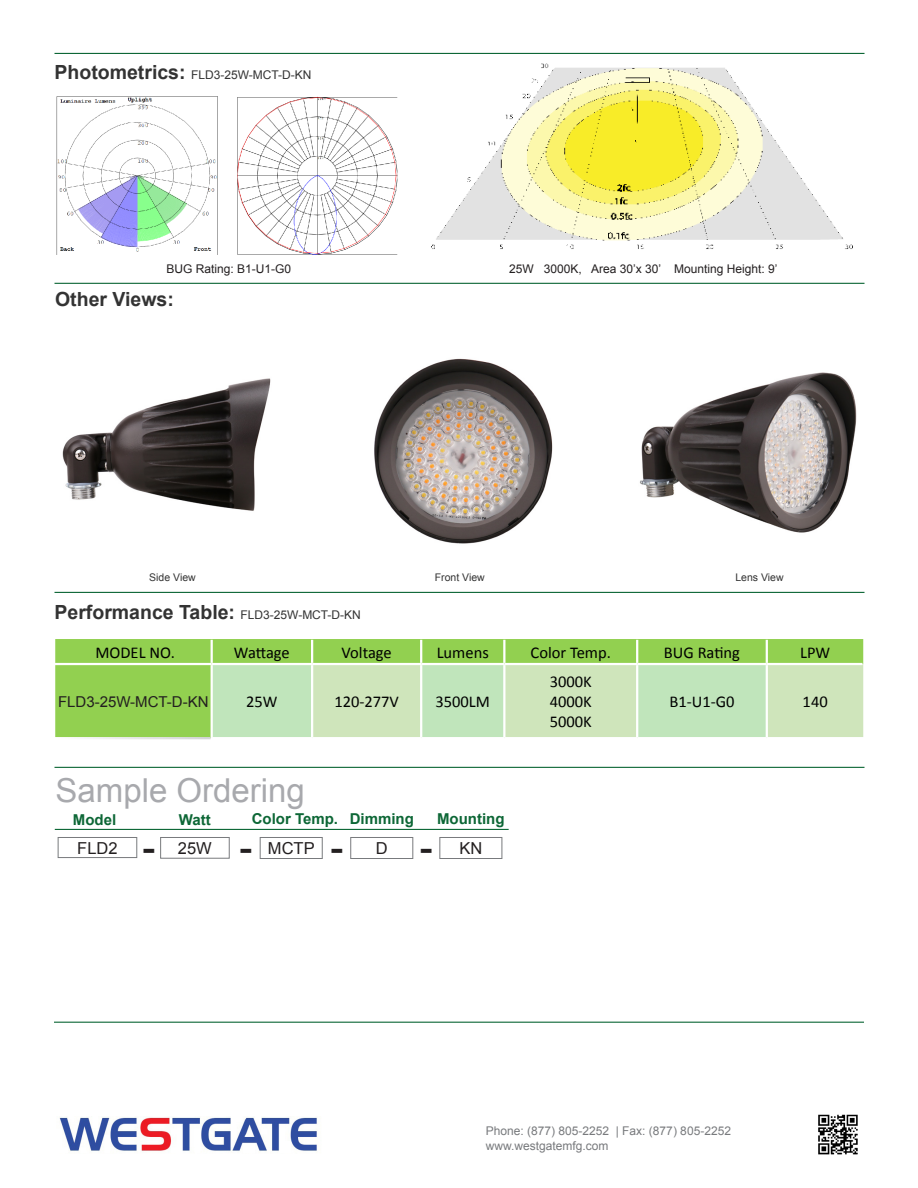
<style>
.page{position:relative;width:918px;height:1188px;background:#fff}
.page>*{position:absolute;margin:0;border:0;box-sizing:border-box;transform-origin:0 0}
.t1{font:33px "Arial";color:#a8a9ad}
.t2{font:700 28.5px "Verdana";color:#231f20}
.t3{font:700 19.5px "Arial";color:#333}
.t4{font:16.5px "Calibri";color:#000}
.t5{font:16.5px "Arial";color:#231f20}
.t6{font:700 15px "Arial";color:#0d6736}
.t7{font:15px "Arial";color:#231f20}
.t8{font:12px "Arial";color:#787a7d}
.t9{font:12px "Arial";color:#231f20}
.t10{font:12px "Arial";color:#333}
.t11{font:10.5px "Arial";color:#333}
.s1{font-weight:700;font-size:19.5px}
.s2{font-weight:400;font-size:12px}
</style>
<div class="page">
<hr style="left:55px;top:592px;width:810px;height:1px;background:#0d6736">
<hr style="left:55px;top:53px;width:810px;height:1px;background:#0d6736">
<hr style="left:55px;top:283px;width:810px;height:1px;background:#0d6736">
<hr style="left:55px;top:767px;width:810px;height:1px;background:#0d6736">
<hr style="left:54px;top:1022px;width:810px;height:1px;background:#0d6736">
<img style="left:431px;top:63px;width:422px;height:186px">
<img style="left:237px;top:96px;width:161px;height:159px">
<img style="left:56px;top:96px;width:162px;height:159px">
<div style="left:55px;top:639px;width:808px;height:98px;background:#92d050"></div>
<svg style="left:213px;top:665px;width:650px;height:72px;background:#c8e5bb"></svg>
<hr style="left:211px;top:640px;width:2px;height:23px;background:#fff">
<hr style="left:311px;top:640px;width:2px;height:23px;background:#fff">
<hr style="left:420px;top:640px;width:2px;height:23px;background:#fff">
<hr style="left:503px;top:640px;width:2px;height:23px;background:#fff">
<hr style="left:636px;top:640px;width:2px;height:23px;background:#fff">
<hr style="left:766px;top:640px;width:2px;height:23px;background:#fff">
<hr style="left:311px;top:665px;width:2px;height:72px;background:#fff">
<hr style="left:420px;top:665px;width:2px;height:72px;background:#fff">
<hr style="left:503px;top:665px;width:2px;height:72px;background:#fff">
<hr style="left:636px;top:665px;width:2px;height:72px;background:#fff">
<hr style="left:766px;top:665px;width:2px;height:72px;background:#fff">
<hr style="left:212px;top:663px;width:100px;height:2px;background:#fff">
<hr style="left:312px;top:663px;width:109px;height:2px;background:#fff">
<hr style="left:421px;top:663px;width:83px;height:2px;background:#fff">
<hr style="left:504px;top:663px;width:133px;height:2px;background:#fff">
<hr style="left:637px;top:663px;width:130px;height:2px;background:#fff">
<hr style="left:767px;top:663px;width:96px;height:2px;background:#fff">
<hr style="left:55px;top:663px;width:157px;height:2px;background:#fff">
<hr style="left:211px;top:665px;width:2px;height:72px;background:#fff">
<div style="left:58px;top:837px;width:79px;height:21px;border:1px solid #787a7d"></div>
<div style="left:160px;top:837px;width:70px;height:22px;border:1px solid #787a7d"></div>
<div style="left:260px;top:837px;width:63px;height:22px;border:1px solid #787a7d"></div>
<div style="left:350px;top:837px;width:63px;height:22px;border:1px solid #787a7d"></div>
<div style="left:439px;top:837px;width:63px;height:22px;border:1px solid #787a7d"></div>
<hr style="left:55px;top:829px;width:454px;height:1px;background:#0d6736">
<img style="left:59px;top:1117px;width:258px;height:34px">
<img style="left:818px;top:1114px;width:40px;height:41px">
<img style="left:374px;top:358px;width:179px;height:186px">
<img style="left:640px;top:372px;width:217px;height:161px">
<img style="left:62px;top:378px;width:209px;height:133px">
<p class="t10" style="left:55px;top:67px;width:258px"><span class="s1">Photometrics:</span> FLD3-25W-MCT-D-KN</p>
<p class="t9" style="left:167px;top:261px;width:126px">BUG Rating: B1-U1-G0</p>
<p class="t9" style="left:509px;top:261px;width:270px">25W 3000K, Area 30’x 30’ Mounting Height: 9’</p>
<p class="t3" style="left:55px;top:286px;width:120px">Other Views:</p>
<p class="t11" style="left:149px;top:571px;width:48px">Side View</p>
<p class="t11" style="left:435px;top:571px;width:51px">Front View</p>
<p class="t3" style="left:55px;top:599px;width:308px">Performance Table: <span class="s2">FLD3-25W-MCT-D-KN</span></p>
<p class="t11" style="left:735px;top:571px;width:50px">Lens View</p>
<p class="t4" style="left:95px;top:642px;width:81px">MODEL NO.</p>
<p class="t4" style="left:234px;top:642px;width:57px">Wattage</p>
<p class="t4" style="left:342px;top:642px;width:52px">Voltage</p>
<p class="t4" style="left:437px;top:642px;width:54px">Lumens</p>
<p class="t4" style="left:531px;top:642px;width:82px">Color Temp.</p>
<p class="t4" style="left:664px;top:642px;width:78px">BUG Rating</p>
<p class="t4" style="left:800px;top:642px;width:32px">LPW</p>
<p class="t7" style="left:58px;top:691px;width:152px">FLD3-25W-MCT-D-KN</p>
<p class="t4" style="left:246px;top:692px;width:33px">25W</p>
<p class="t4" style="left:334px;top:692px;width:66px">120-277V</p>
<p class="t4" style="left:436px;top:692px;width:56px">3500LM</p>
<p class="t4" style="left:550px;top:672px;width:44px">3000K</p>
<p class="t4" style="left:550px;top:692px;width:44px">4000K</p>
<p class="t4" style="left:550px;top:711px;width:44px">5000K</p>
<p class="t4" style="left:669px;top:692px;width:67px">B1-U1-G0</p>
<p class="t4" style="left:803px;top:692px;width:27px">140</p>
<p class="t1" style="left:56px;top:769px;width:251px">Sample Ordering</p>
<p class="t5" style="left:77px;top:837px;width:42px">FLD2</p>
<p class="t5" style="left:178px;top:837px;width:35px">25W</p>
<p class="t5" style="left:268px;top:837px;width:48px">MCTP</p>
<p class="t5" style="left:376px;top:837px;width:13px">D</p>
<p class="t5" style="left:459px;top:837px;width:24px">KN</p>
<p class="t6" style="left:179px;top:809px;width:33px">Watt</p>
<p class="t6" style="left:252px;top:809px;width:88px">Color Temp.</p>
<p class="t6" style="left:350px;top:809px;width:66px">Dimming</p>
<p class="t6" style="left:437px;top:809px;width:69px">Mounting</p>
<p class="t6" style="left:73px;top:809px;width:45px">Model</p>
<p class="t2" style="left:142px;top:831px;width:15px">-</p>
<p class="t2" style="left:239px;top:831px;width:15px">-</p>
<p class="t2" style="left:330px;top:831px;width:15px">-</p>
<p class="t2" style="left:419px;top:831px;width:15px">-</p>
<p class="t8" style="left:486px;top:1123px;width:247px">Phone: (877) 805-2252 | Fax: (877) 805-2252</p>
<p class="t8" style="left:486px;top:1138px;width:124px">www.westgatemfg.com</p>
</div>
